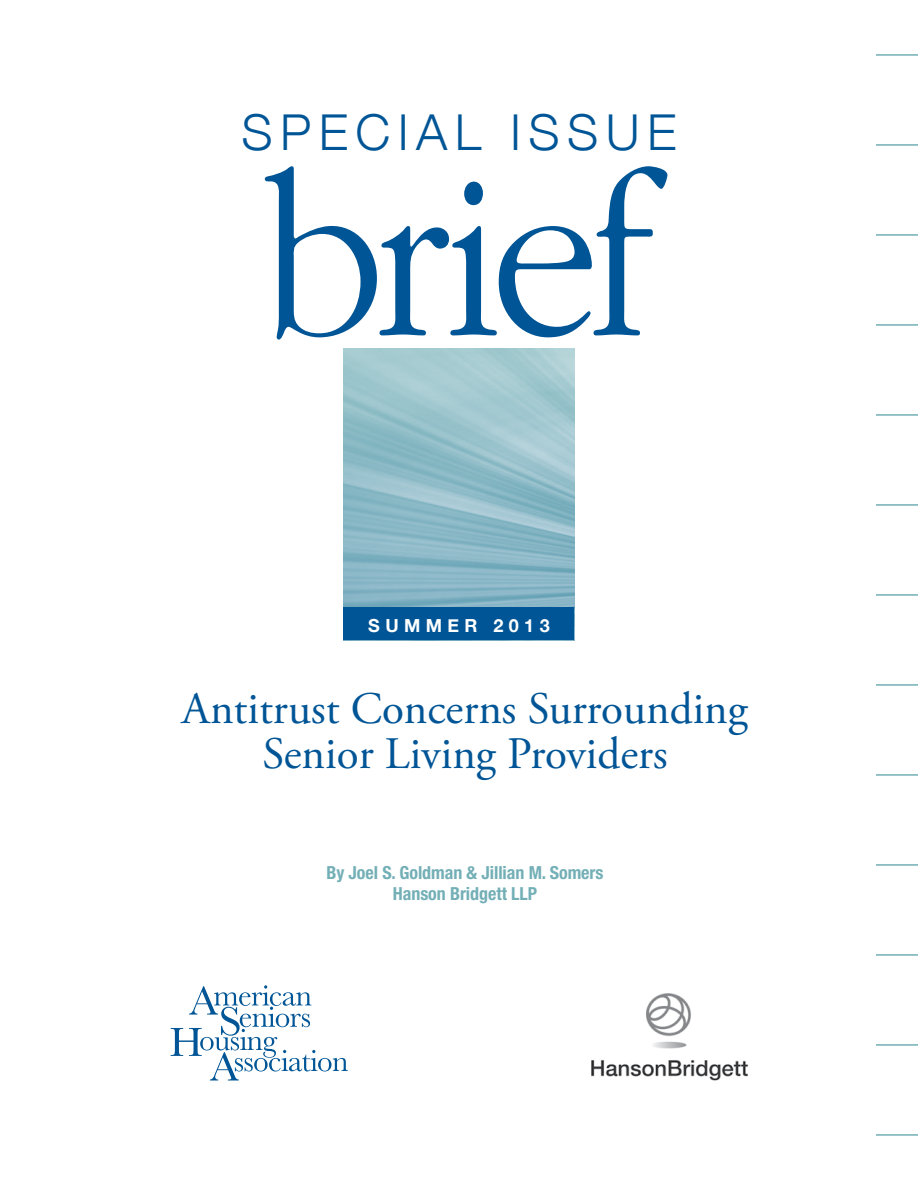
<style>
.page{position:relative;width:918px;height:1188px;background:#fff}
.page>*{position:absolute;margin:0;border:0;box-sizing:border-box;transform-origin:0 0}
.t1{font:300 240px "Garamond";letter-spacing:-.04em;color:#005596;scale:.9 1}
.t2{font:300 49.5px "Helvetica Neue";letter-spacing:.15em;color:#005596}
.t3{font:45px/45px "Adobe Garamond Pro";color:#005596;text-align:center}
.t4{font:700 condensed 18px/21px "Helvetica Neue";letter-spacing:-.005em;color:#73afb6;text-align:center}
.t5{font:700 18px "Helvetica Neue";letter-spacing:.3em;color:#fff}
</style>
<div class="page">
<img style="left:344px;top:348px;width:231px;height:292px">
<div style="left:344px;top:608px;width:230px;height:32px;background:#005596"></div>
<hr style="left:876px;top:54px;width:42px;height:2px;background:#73afb6">
<hr style="left:876px;top:144px;width:42px;height:2px;background:#73afb6">
<hr style="left:876px;top:234px;width:42px;height:2px;background:#73afb6">
<hr style="left:876px;top:324px;width:42px;height:2px;background:#73afb6">
<hr style="left:876px;top:414px;width:42px;height:2px;background:#73afb6">
<hr style="left:876px;top:504px;width:42px;height:2px;background:#73afb6">
<hr style="left:876px;top:594px;width:42px;height:2px;background:#73afb6">
<hr style="left:876px;top:684px;width:42px;height:2px;background:#73afb6">
<hr style="left:876px;top:774px;width:42px;height:2px;background:#73afb6">
<hr style="left:876px;top:864px;width:42px;height:2px;background:#73afb6">
<hr style="left:876px;top:954px;width:42px;height:2px;background:#73afb6">
<hr style="left:876px;top:1044px;width:42px;height:2px;background:#73afb6">
<hr style="left:876px;top:1134px;width:42px;height:2px;background:#73afb6">
<svg style="left:171px;top:985px;width:177px;height:95px"></svg>
<img style="left:591px;top:993px;width:157px;height:88px">
<p class="t2" style="left:242px;top:92px;width:436px">SPECIAL ISSUE</p>
<h1 class="t1" style="left:262px;top:132px;width:438px">brief</h1>
<p class="t5" style="left:368px;top:611px;width:183px">SUMMER 2013</p>
<p class="t3" style="left:182px;top:688px;width:568px">Antitrust Concerns Surrounding<br>Senior Living Providers</p>
<p class="t4" style="left:326px;top:862px;width:279px">By Joel S. Goldman &amp; Jillian M. Somers<br>Hanson Bridgett LLP</p>
</div>
